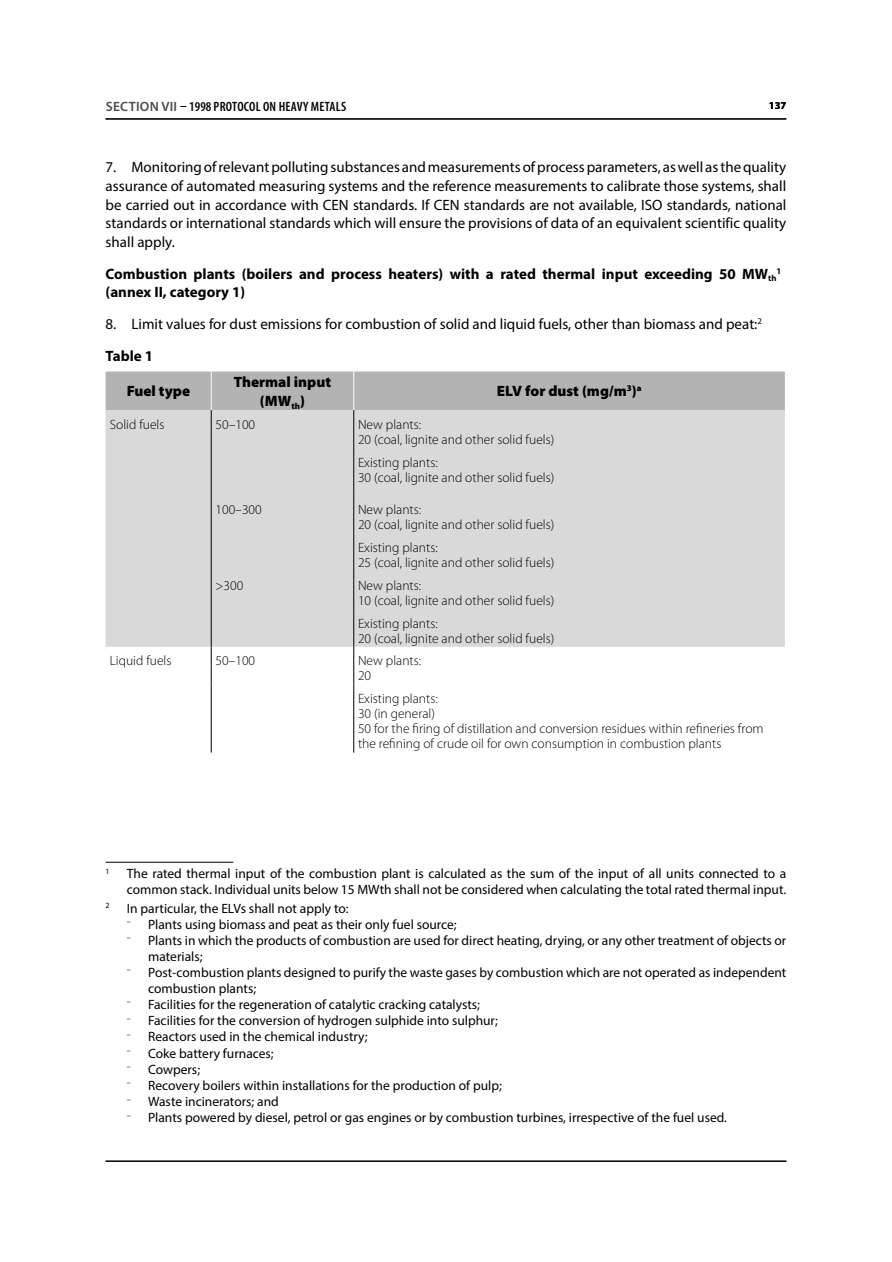
<style>
.page{position:relative;width:892px;height:1262px;background:#fff}
.page>*{position:absolute;margin:0;border:0;box-sizing:border-box;transform-origin:0 0}
.TEXTE{font:15px/18.8px "Myriad Pro";color:#000;text-align:justify}
.TEXTE-2{font:700 15px "Myriad Pro";color:#000}
.Table_Sous-Titre{font:900 15px/18.8px "Myriad Pro";color:#000;text-align:center}
.Table_Titre{font:700 15px "Myriad Pro";color:#000}
.Notes_manuelle_bis{font:13.5px/15.8px "Myriad Pro";color:#000}
.Table_texte{font:300 13.5px/15px "Myriad Pro";color:#000}
.Notes{font:13.5px/15.8px "Myriad Pro";color:#000}
.t1{font:600 condensed 13.5px "Myriad Pro";letter-spacing:.02em;color:#000}
.t2{font:700 10.5px "Myriad Pro";color:#000}
.TEXTE-3{font:700 8.7px "Myriad Pro";color:#000}
.Notes-2{font:7.8px "Myriad Pro";color:#000}
.Notes_manuelle_bis-2{font:7.8px "Myriad Pro";color:#000}
.s1{font-stretch:normal;color:#4d4d4d}
.s2{color:#fff}
</style>
<div class="page">
<hr style="left:106px;top:118px;width:680px;height:1px;background:#000">
<hr style="left:106px;top:1160px;width:680px;height:1px;background:#000">
<div style="left:106px;top:371px;width:678px;height:39px;background:#b3b3b3"></div>
<div style="left:106px;top:410px;width:678px;height:236px;background:#d9d9d9"></div>
<hr style="left:211px;top:371px;width:1px;height:39px;background:#fff">
<hr style="left:353px;top:371px;width:1px;height:39px;background:#fff">
<hr style="left:211px;top:410px;width:1px;height:38px;background:#000">
<hr style="left:211px;top:448px;width:1px;height:47px;background:#000">
<hr style="left:353px;top:410px;width:1px;height:38px;background:#000">
<hr style="left:353px;top:448px;width:1px;height:47px;background:#000">
<hr style="left:211px;top:495px;width:1px;height:38px;background:#000">
<hr style="left:211px;top:533px;width:1px;height:38px;background:#000">
<hr style="left:353px;top:495px;width:1px;height:38px;background:#000">
<hr style="left:353px;top:533px;width:1px;height:38px;background:#000">
<hr style="left:211px;top:571px;width:1px;height:38px;background:#000">
<hr style="left:211px;top:609px;width:1px;height:37px;background:#000">
<hr style="left:353px;top:571px;width:1px;height:38px;background:#000">
<hr style="left:353px;top:609px;width:1px;height:37px;background:#000">
<hr style="left:211px;top:646px;width:1px;height:38px;background:#000">
<hr style="left:211px;top:684px;width:1px;height:68px;background:#000">
<hr style="left:353px;top:646px;width:1px;height:38px;background:#000">
<hr style="left:353px;top:684px;width:1px;height:68px;background:#000">
<hr style="left:106px;top:861px;width:127px;height:1px;background:#000">
<p class="t1" style="left:106px;top:99px;width:242px"><span class="s1">SECTION VII</span> – 1998 PROTOCOL ON HEAVY METALS</p>
<p class="t2" style="left:768px;top:99px;width:19px">137</p>
<p class="TEXTE" style="left:106px;top:157px;width:682px">7. Monitoring of relevant polluting substances and measurements of process parameters, as well as the quality assurance of automated measuring systems and the reference measurements to calibrate those systems, shall be carried out in accordance with CEN standards. If CEN standards are not available, ISO standards, national standards or international standards which will ensure the provisions of data of an equivalent scientific quality shall apply.</p>
<p class="TEXTE-2" style="left:106px;top:264px;width:672px">Combustion plants (boilers and process heaters) with a rated thermal input exceeding 50 MW<sub>th</sub></p>
<p class="TEXTE-3" style="left:776px;top:265px;width:11px">1<span class="s2">5</span></p>
<p class="TEXTE-2" style="left:106px;top:283px;width:141px">(annex II, category 1)</p>
<p class="TEXTE" style="left:106px;top:314px;width:662px">8. Limit values for dust emissions for combustion of solid and liquid fuels, other than biomass and peat:<sup>2</sup><sup>6</sup></p>
<p class="Table_Titre" style="left:106px;top:346px;width:49px">Table 1</p>
<p class="Table_Sous-Titre" style="left:127px;top:381px;width:65px">Fuel type</p>
<p class="Table_Sous-Titre" style="left:234px;top:372px;width:99px">Thermal input (MW<sub>th</sub>)</p>
<p class="Table_Sous-Titre" style="left:497px;top:381px;width:146px">ELV for dust (mg/m<sup>3</sup>)<sup>a</sup></p>
<p class="Table_texte" style="left:110px;top:416px;width:56px">Solid fuels</p>
<p class="Table_texte" style="left:215px;top:416px;width:41px">50–100</p>
<p class="Table_texte" style="left:358px;top:416px;width:198px">New plants:<br>20 (coal, lignite and other solid fuels)</p>
<p class="Table_texte" style="left:358px;top:454px;width:198px">Existing plants:<br>30 (coal, lignite and other solid fuels)</p>
<p class="Table_texte" style="left:215px;top:501px;width:48px">100–300</p>
<p class="Table_texte" style="left:358px;top:501px;width:198px">New plants:<br>20 (coal, lignite and other solid fuels)</p>
<p class="Table_texte" style="left:358px;top:539px;width:198px">Existing plants:<br>25 (coal, lignite and other solid fuels)</p>
<p class="Table_texte" style="left:215px;top:577px;width:29px">&gt;300</p>
<p class="Table_texte" style="left:358px;top:577px;width:198px">New plants:<br>10 (coal, lignite and other solid fuels)</p>
<p class="Table_texte" style="left:358px;top:615px;width:198px">Existing plants:<br>20 (coal, lignite and other solid fuels)</p>
<p class="Table_texte" style="left:110px;top:653px;width:63px">Liquid fuels</p>
<p class="Table_texte" style="left:215px;top:653px;width:41px">50–100</p>
<p class="Table_texte" style="left:358px;top:653px;width:65px">New plants:<br>20</p>
<p class="Table_texte" style="left:358px;top:691px;width:407px">Existing plants:<br>30 (in general)<br>50 for the firing of distillation and conversion residues within refineries from the refining of crude oil for own consumption in combustion plants</p>
<p class="Notes-2" style="left:106px;top:866px;width:6px">1</p>
<p class="Notes" style="left:127px;top:865px;width:660px">The rated thermal input of the combustion plant is calculated as the sum of the input of all units connected to a common stack. Individual units below 15 MWth shall not be considered when calculating the total rated thermal input.</p>
<p class="Notes_manuelle_bis-2" style="left:106px;top:900px;width:6px">2</p>
<p class="Notes_manuelle_bis" style="left:127px;top:899px;width:223px">In particular, the ELVs shall not apply to:</p>
<p class="Notes_manuelle_bis" style="left:127px;top:916px;width:331px"><sup>–</sup> Plants using biomass and peat as their only fuel source;</p>
<p class="Notes_manuelle_bis" style="left:148px;top:932px;width:639px;text-indent:-21px"><sup>–</sup> Plants in which the products of combustion are used for direct heating, drying, or any other treatment of objects or materials;</p>
<p class="Notes_manuelle_bis" style="left:148px;top:964px;width:639px;text-indent:-21px"><sup>–</sup> Post-combustion plants designed to purify the waste gases by combustion which are not operated as independent combustion plants;</p>
<p class="Notes_manuelle_bis" style="left:127px;top:996px;width:354px"><sup>–</sup> Facilities for the regeneration of catalytic cracking catalysts;</p>
<p class="Notes_manuelle_bis" style="left:127px;top:1012px;width:372px"><sup>–</sup> Facilities for the conversion of hydrogen sulphide into sulphur;</p>
<p class="Notes_manuelle_bis" style="left:127px;top:1028px;width:242px"><sup>–</sup> Reactors used in the chemical industry;</p>
<p class="Notes_manuelle_bis" style="left:127px;top:1044px;width:148px"><sup>–</sup> Coke battery furnaces;</p>
<p class="Notes_manuelle_bis" style="left:127px;top:1061px;width:75px"><sup>–</sup> Cowpers;</p>
<p class="Notes_manuelle_bis" style="left:127px;top:1077px;width:376px"><sup>–</sup> Recovery boilers within installations for the production of pulp;</p>
<p class="Notes_manuelle_bis" style="left:127px;top:1093px;width:153px"><sup>–</sup> Waste incinerators; and</p>
<p class="Notes_manuelle_bis" style="left:127px;top:1109px;width:601px"><sup>–</sup> Plants powered by diesel, petrol or gas engines or by combustion turbines, irrespective of the fuel used.</p>
</div>
